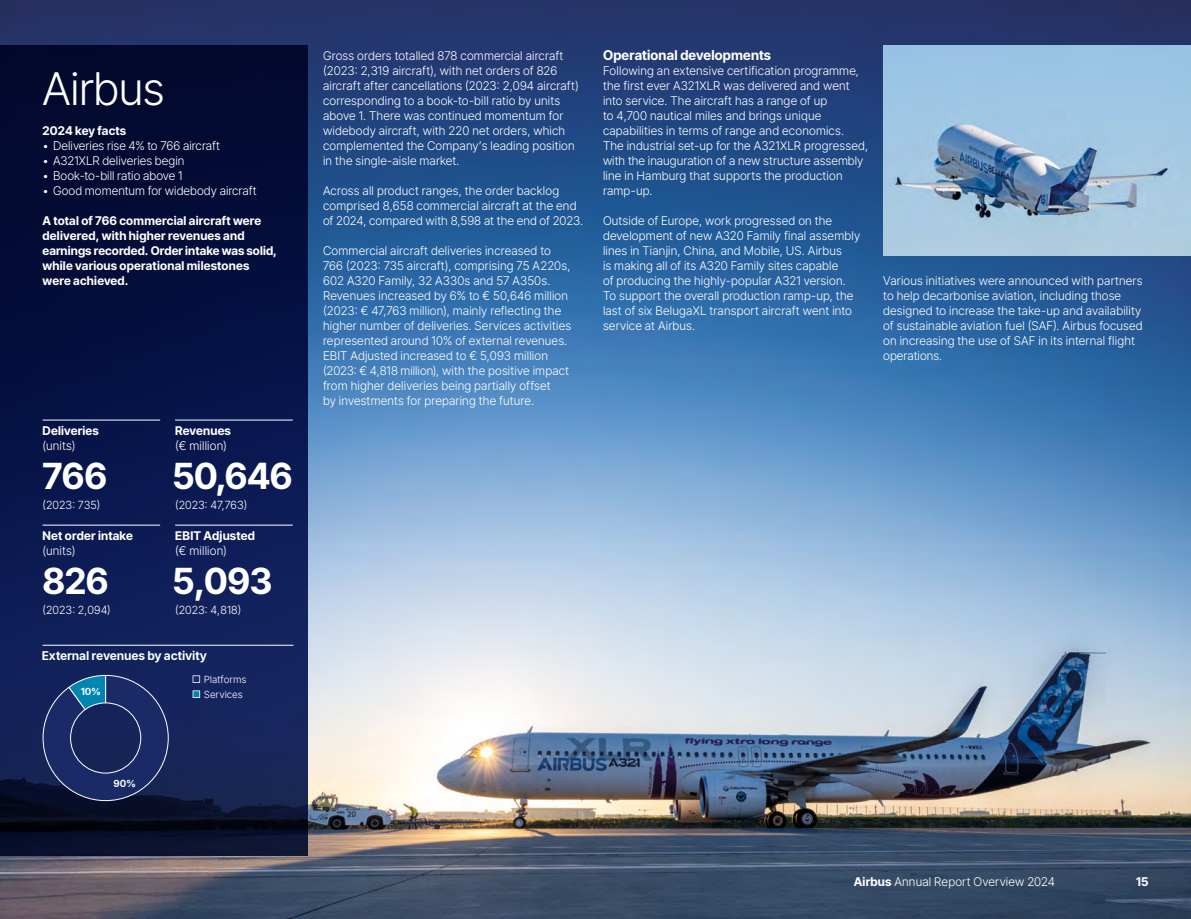
<style>
.page{position:relative;width:1191px;height:919px;background:#fff}
.page>*{position:absolute;margin:0;border:0;box-sizing:border-box;transform-origin:0 0}
.t1{font:300 45px "Inter Tight";letter-spacing:-.005em;color:#fff}
.t2{font:700 36px "Inter Tight";letter-spacing:-.01em;color:#fff}
.t3{font:700 13.5px "Inter Tight";letter-spacing:.015em;color:#fff}
.t4{font:300 12px/15px "Inter Tight";letter-spacing:.015em;color:#fff}
.t5{font:700 12px/15px "Inter Tight";letter-spacing:.015em;color:#fff}
.t6{font:700 12px "Inter";letter-spacing:-.01em;color:#fff}
.t7{font:300 11.25px "Inter Tight";color:#fff}
.t8{font:300 9.75px/15px "Inter";letter-spacing:-.005em;color:#fff}
.t9{font:700 9.75px "Inter";color:#fff}
.s1{font-weight:700}
</style>
<div class="page">
<img style="left:0;top:0;width:1191px;height:918px">
<img style="left:883px;top:45px;width:308px;height:210px">
<svg style="left:0;top:45px;width:308px;height:810px;background:#081443"></svg>
<hr style="left:43px;top:420px;width:117px;height:1px;background:#fff">
<hr style="left:43px;top:525px;width:117px;height:1px;background:#fff">
<hr style="left:175px;top:420px;width:118px;height:1px;background:#fff">
<hr style="left:175px;top:525px;width:118px;height:1px;background:#fff">
<svg style="left:43px;top:674px;width:126px;height:127px;background:#1f3368"></svg>
<svg style="left:193px;top:675px;width:7px;height:7px"></svg>
<svg style="left:193px;top:690px;width:7px;height:8px"></svg>
<hr style="left:43px;top:645px;width:250px;height:1px;background:#fff">
<h1 class="t1" style="left:43px;top:57px;width:123px">Airbus</h1>
<p class="t5" style="left:43px;top:123px;width:85px">2024 key facts</p>
<p class="t4" style="left:43px;top:138px;width:179px">• Deliveries rise 4% to 766 aircraft</p>
<p class="t4" style="left:43px;top:153px;width:143px">• A321XLR deliveries begin</p>
<p class="t4" style="left:43px;top:168px;width:141px">• Book-to-bill ratio above 1</p>
<p class="t4" style="left:43px;top:183px;width:216px">• Good momentum for widebody aircraft</p>
<p class="t5" style="left:43px;top:213px;width:236px">A total of 766 commercial aircraft were delivered, with higher revenues and earnings recorded. Order intake was solid, while various operational milestones were achieved.</p>
<p class="t5" style="left:43px;top:423px;width:58px">Deliveries</p>
<p class="t4" style="left:43px;top:438px;width:34px">(units)</p>
<h2 class="t2" style="left:43px;top:449px;width:66px">766</h2>
<p class="t7" style="left:43px;top:496px;width:59px">(2023: 735)</p>
<p class="t5" style="left:43px;top:528px;width:92px">Net order intake</p>
<p class="t4" style="left:43px;top:543px;width:34px">(units)</p>
<h2 class="t2" style="left:43px;top:554px;width:68px">826</h2>
<p class="t7" style="left:43px;top:601px;width:70px">(2023: 2,094)</p>
<p class="t5" style="left:175px;top:423px;width:57px">Revenues</p>
<p class="t4" style="left:175px;top:438px;width:53px">(€ million)</p>
<h2 class="t2" style="left:173px;top:449px;width:122px">50,646</h2>
<p class="t7" style="left:175px;top:496px;width:74px">(2023: 47,763)</p>
<p class="t5" style="left:175px;top:528px;width:81px">EBIT Adjusted</p>
<p class="t4" style="left:175px;top:543px;width:53px">(€ million)</p>
<h2 class="t2" style="left:173px;top:554px;width:101px">5,093</h2>
<p class="t7" style="left:175px;top:601px;width:68px">(2023: 4,818)</p>
<p class="t6" style="left:42px;top:647px;width:167px">External revenues by activity</p>
<p class="t8" style="left:204px;top:671px;width:44px">Platforms<br>Services</p>
<p class="t9" style="left:81px;top:684px;width:22px">10%</p>
<p class="t4" style="left:323px;top:48px;width:257px">Gross orders totalled 878 commercial aircraft (2023: 2,319 aircraft), with net orders of 826 aircraft after cancellations (2023: 2,094 aircraft) corresponding to a book-to-bill ratio by units above 1. There was continued momentum for widebody aircraft, with 220 net orders, which complemented the Company’s leading position in the single-aisle market.</p>
<p class="t4" style="left:323px;top:183px;width:262px">Across all product ranges, the order backlog comprised 8,658 commercial aircraft at the end of 2024, compared with 8,598 at the end of 2023.</p>
<p class="t4" style="left:323px;top:243px;width:250px">Commercial aircraft deliveries increased to 766 (2023: 735 aircraft), comprising 75 A220s, 602 A320 Family, 32 A330s and 57 A350s.<br>Revenues increased by 6% to € 50,646 million (2023: € 47,763 million), mainly reflecting the higher number of deliveries. Services activities represented around 10% of external revenues.<br>EBIT Adjusted increased to € 5,093 million (2023: € 4,818 million), with the positive impact from higher deliveries being partially offset<br>by investments for preparing the future.</p>
<p class="t3" style="left:603px;top:45px;width:170px">Operational developments</p>
<p class="t4" style="left:603px;top:63px;width:267px">Following an extensive certification programme, the first ever A321XLR was delivered and went into service. The aircraft has a range of up<br>to 4,700 nautical miles and brings unique capabilities in terms of range and economics.<br>The industrial set-up for the A321XLR progressed, with the inauguration of a new structure assembly line in Hamburg that supports the production ramp-up.</p>
<p class="t4" style="left:603px;top:213px;width:259px">Outside of Europe, work progressed on the development of new A320 Family final assembly lines in Tianjin, China, and Mobile, US. Airbus<br>is making all of its A320 Family sites capable<br>of producing the highly-popular A321 version.<br>To support the overall production ramp-up, the last of six BelugaXL transport aircraft went into service at Airbus.</p>
<p class="t4" style="left:883px;top:273px;width:261px">Various initiatives were announced with partners to help decarbonise aviation, including those designed to increase the take-up and availability of sustainable aviation fuel (SAF). Airbus focused on increasing the use of SAF in its internal flight operations.</p>
<p class="t9" style="left:113px;top:775px;width:24px">90%</p>
<p class="t4" style="left:854px;top:873px;width:203px"><span class="s1">Airbus</span> Annual Report Overview 2024</p>
<p class="t5" style="left:1136px;top:873px;width:14px">15</p>
</div>
